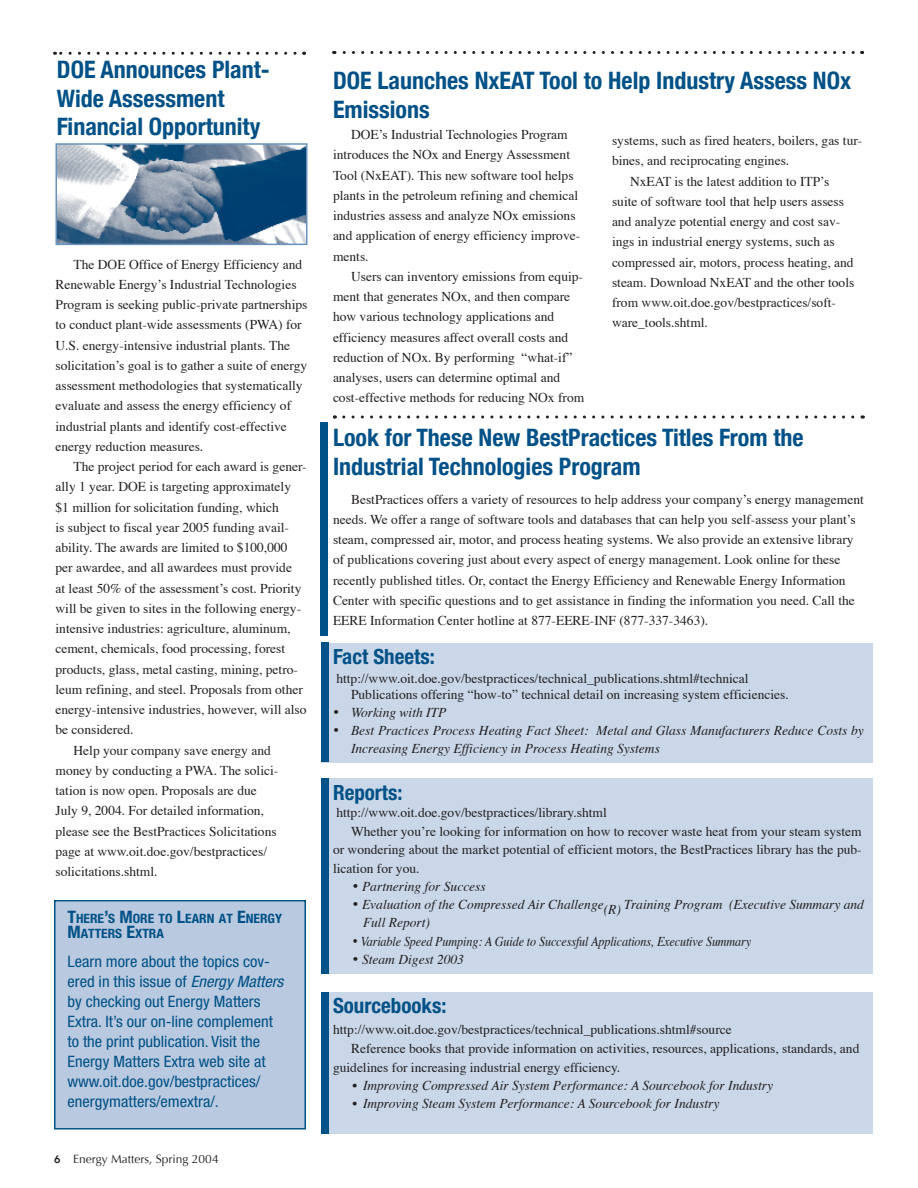
<style>
.page{position:relative;width:918px;height:1188px;background:#fff}
.page>*{position:absolute;margin:0;border:0;box-sizing:border-box;transform-origin:0 0}
.titles_big{font:700 condensed 24px/28.8px "Helvetica Neue";color:#005187}
.heading_3{font:700 condensed 21px "Helvetica Neue LT Std";color:#005187}
.Subhead{font:700 condensed 21px "Helvetica Neue LT Std";color:#005187}
.Sidebar_text{font:condensed 15.75px/20px "Helvetica Neue LT Std";color:#005187;scale:1.05 1}
.body_copy{font:13.5px/20.2px "Times";color:#231f20}
.Text{font:13.5px/18.8px "Times";color:#231f20;text-align:justify}
.Text_bullets{font:italic 13.5px/18px "Times";color:#231f20}
.heading_3-2{font:13.5px "Times";color:#231f20}
.indented_bullets{font:italic 13.5px "Times";color:#231f20}
.Subhead-2{font:13.5px "Times";color:#231f20}
.Body_Text{font:13.5px "Times";color:#231f20}
.textbullets_ms{font:italic 13.5px "Times";letter-spacing:-.01em;color:#231f20;scale:.9 1}
.Sidebar_head{font:700 condensed 12.9px/15.8px "Helvetica Neue LT Std";color:#005187;scale:1.05 1}
.t1{font:12px "Optima";color:#231f20}
.s1{font-size:17.1px}
.s2{font-style:italic}
.s3{font-family:"Insignia"}
.s4{font-style:normal}
</style>
<div class="page">
<div style="left:321px;top:993px;width:551px;height:141px;background:#c9d7e8"></div>
<div style="left:321px;top:993px;width:7px;height:141px;background:#005187"></div>
<div style="left:321px;top:643px;width:551px;height:120px;background:#c9d7e8"></div>
<svg style="left:334px;top:416px;width:529px;height:3px"></svg>
<img style="left:59px;top:146px;width:246px;height:96px">
<div style="left:56px;top:143px;width:252px;height:102px;border:2px solid #6892bb"></div>
<svg style="left:56px;top:52px;width:249px;height:3px"></svg>
<svg style="left:334px;top:51px;width:529px;height:3px"></svg>
<div style="left:55px;top:901px;width:250px;height:228px;background:#b9c9df"></div>
<div style="left:54px;top:900px;width:252px;height:230px;border:1px solid #005187"></div>
<div style="left:321px;top:778px;width:551px;height:196px;background:#c9d7e8"></div>
<div style="left:321px;top:778px;width:7px;height:196px;background:#005187"></div>
<div style="left:321px;top:642px;width:7px;height:120px;background:#005187"></div>
<div style="left:321px;top:422px;width:7px;height:213px;background:#005187"></div>
<p class="titles_big" style="left:57px;top:55px;width:214px">DOE Announces Plant-<br>Wide Assessment</p>
<p class="titles_big" style="left:57px;top:112px;width:205px">Financial Opportunity</p>
<p class="body_copy" style="left:56px;top:255px;width:253px;text-indent:18px">The DOE Office of Energy Efficiency and Renewable Energyʼs Industrial Technologies Program is seeking public-private partnerships to conduct plant-wide assessments (PWA) for U.S. energy-intensive industrial plants. The solicitationʼs goal is to gather a suite of energy assessment methodologies that systematically evaluate and assess the energy efficiency of industrial plants and identify cost-effective energy reduction measures.</p>
<p class="body_copy" style="left:56px;top:457px;width:253px;text-indent:18px">The project period for each award is gener&shy;ally 1 year. DOE is targeting approximately $1 million for solicitation funding, which<br>is subject to fiscal year 2005 funding avail&shy;ability. The awards are limited to $100,000 per awardee, and all awardees must provide<br>at least 50% of the assessmentʼs cost. Priority will be given to sites in the following energy&shy;intensive industries: agriculture, aluminum, cement, chemicals, food processing, forest products, glass, metal casting, mining, petro&shy;leum refining, and steel. Proposals from other energy-intensive industries, however, will also be considered.</p>
<p class="body_copy" style="left:56px;top:741px;width:224px;text-indent:18px">Help your company save energy and money by conducting a PWA. The solici&shy;tation is now open. Proposals are due July 9, 2004. For detailed information, please see the BestPractices Solicitations page at www.oit.doe.gov/bestpractices/ solicitations.shtml.</p>
<p class="Sidebar_head" style="left:68px;top:910px;width:206px"><span class="s1">T</span>HERE<span class="s1">’</span>S <span class="s1">M</span>ORE TO <span class="s1">L</span>EARN AT <span class="s1">E</span>NERGY<br><span class="s1">M</span>ATTERS <span class="s1">E</span>XTRA</p>
<p class="Sidebar_text" style="left:68px;top:951px;width:207px">Learn more about the topics cov&shy;ered in this issue of <span class="s2">Energy Matters </span>by checking out Energy Matters<br>Extra. It’s our on-line complement to the print publication. Visit the<br>Energy Matters Extra web site at www.oit.doe.gov/bestpractices/ energymatters/emextra/.</p>
<p class="t1" style="left:54px;top:1152px;width:166px"><span class="s3">6</span> Energy Matters, Spring 2004</p>
<p class="titles_big" style="left:333px;top:66px;width:520px">DOE Launches NxEAT Tool to Help Industry Assess NOx<br>Emissions</p>
<p class="body_copy" style="left:333px;top:125px;width:249px;text-indent:18px">DOEʼs Industrial Technologies Program introduces the NOx and Energy Assessment Tool (NxEAT). This new software tool helps plants in the petroleum refining and chemical industries assess and analyze NOx emissions and application of energy efficiency improve&shy;ments.</p>
<p class="body_copy" style="left:333px;top:267px;width:253px;text-indent:18px">Users can inventory emissions from equip&shy;ment that generates NOx, and then compare how various technology applications and efficiency measures affect overall costs and reduction of NOx. By performing “what-if” analyses, users can determine optimal and cost-effective methods for reducing NOx from</p>
<p class="body_copy" style="left:612px;top:131px;width:252px">systems, such as fired heaters, boilers, gas tur&shy;bines, and reciprocating engines.</p>
<p class="body_copy" style="left:612px;top:172px;width:244px;text-indent:18px">NxEAT is the latest addition to ITPʼs suite of software tool that help users assess and analyze potential energy and cost sav&shy;ings in industrial energy systems, such as compressed air, motors, process heating, and steam. Download NxEAT and the other tools from www.oit.doe.gov/bestpractices/soft&shy;ware_tools.shtml.</p>
<p class="titles_big" style="left:333px;top:423px;width:472px">Look for These New BestPractices Titles From the</p>
<p class="titles_big" style="left:333px;top:452px;width:309px">Industrial Technologies Program</p>
<p class="body_copy" style="left:333px;top:490px;width:532px;text-indent:18px">BestPractices offers a variety of resources to help address your companyʼs energy management needs. We offer a range of software tools and databases that can help you self-assess your plantʼs steam, compressed air, motor, and process heating systems. We also provide an extensive library of publications covering just about every aspect of energy management. Look online for these recently published titles. Or, contact the Energy Efficiency and Renewable Energy Information Center with specific questions and to get assistance in finding the information you need. Call the EERE Information Center hotline at 877-EERE-INF (877-337-3463).</p>
<p class="Subhead" style="left:333px;top:644px;width:103px">Fact Sheets:</p>
<p class="Subhead-2" style="left:336px;top:670px;width:414px">http://www.oit.doe.gov/bestpractices/technical_publications.shtml#technical</p>
<p class="Body_Text" style="left:351px;top:686px;width:439px">Publications offering “how-to” technical detail on increasing system efficiencies.</p>
<p class="Text_bullets" style="left:333px;top:705px;width:115px">• Working with ITP</p>
<p class="Text_bullets" style="left:351px;top:723px;width:514px;text-indent:-18px">• Best Practices Process Heating Fact Sheet: Metal and Glass Manufacturers Reduce Costs by<br>Increasing Energy Efficiency in Process Heating Systems</p>
<p class="heading_3" style="left:333px;top:780px;width:71px">Reports:</p>
<p class="heading_3-2" style="left:336px;top:804px;width:272px">http://www.oit.doe.gov/bestpractices/library.shtml</p>
<p class="Text" style="left:333px;top:823px;width:530px;text-indent:18px">Whether youʼre looking for information on how to recover waste heat from your steam system or wondering about the market potential of efficient motors, the BestPractices library has the pub&shy;lication for you.</p>
<p class="Text_bullets" style="left:352px;top:878px;width:135px">• Partnering for Success</p>
<p class="Text_bullets" style="left:363px;top:896px;width:503px;text-indent:-10px">• Evaluation of the Compressed Air Challenge(R) Training Program (Executive Summary and<br>Full Report)</p>
<p class="textbullets_ms" style="left:352px;top:933px;width:445px">• Variable Speed Pumping: A Guide to Successful Applications, Executive Summary</p>
<p class="Text_bullets" style="left:352px;top:951px;width:113px">• Steam Digest 2003</p>
<p class="heading_3" style="left:333px;top:992px;width:115px">Sourcebooks:</p>
<p class="heading_3-2" style="left:333px;top:1021px;width:400px">http://www.oit.doe.gov/bestpractices/technical_publications.shtml#source</p>
<p class="Text" style="left:333px;top:1040px;width:528px;text-indent:18px">Reference books that provide information on activities, resources, applications, standards, and guidelines for increasing industrial energy efficiency.</p>
<p class="indented_bullets" style="left:352px;top:1077px;width:422px"><span class="s4">•</span> Improving Compressed Air System Performance: A Sourcebook for Industry</p>
<p class="indented_bullets" style="left:352px;top:1095px;width:369px"><span class="s4">•</span> Improving Steam System Performance: A Sourcebook for Industry</p>
</div>
